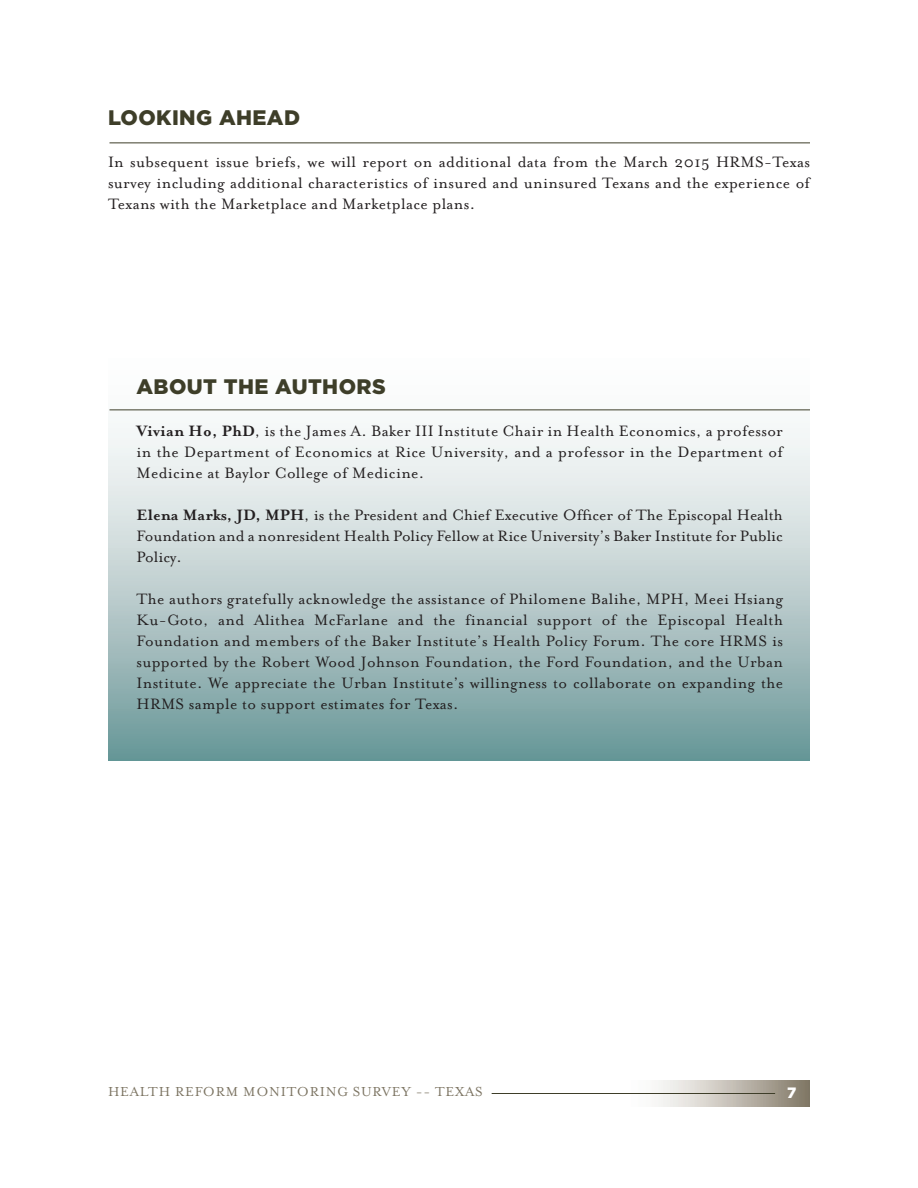
<style>
.page{position:relative;width:918px;height:1188px;background:#fff}
.page>*{position:absolute;margin:0;border:0;box-sizing:border-box;transform-origin:0 0}
.t1{font:900 21px "Gotham";letter-spacing:.02em;color:#3e3e29}
.t2{font:17.25px/21px "Mrs Eaves Roman";letter-spacing:.02em;color:#231f20;text-align:justify}
.t3{font:15px "Mrs Eaves Roman";letter-spacing:.05em;color:#7c7462}
.t4{font:900 15px "Gotham";color:#fff}
.s1{font-family:"Mrs Eaves";font-weight:700}
</style>
<div class="page">
<div style="left:619px;top:1080px;width:191px;height:27px;background:linear-gradient(to right,#fff,#897f6e)"></div>
<hr style="left:492px;top:1093px;width:283px;height:1px;background:#3e3e29">
<hr style="left:110px;top:142px;width:700px;height:1px;background:#3e3e29">
<svg style="left:108px;top:409px;width:702px;height:351px;background:#bacdce"></svg>
<hr style="left:110px;top:410px;width:700px;height:1px;background:#3e3e29">
<p class="t1" style="left:108px;top:106px;width:194px">LOOKING AHEAD</p>
<p class="t2" style="left:108px;top:152px;width:704px">In subsequent issue briefs, we will report on additional data from the March 2015 HRMS-Texas survey including additional characteristics of insured and uninsured Texans and the experience of Texans with the Marketplace and Marketplace plans.</p>
<p class="t1" style="left:136px;top:374px;width:251px">ABOUT THE AUTHORS</p>
<p class="t2" style="left:136px;top:420px;width:648px"><span class="s1">Vivian Ho, PhD</span>, is the James A. Baker III Institute Chair in Health Economics, a professor in the Department of Economics at Rice University, and a professor in the Department of Medicine at Baylor College of Medicine.</p>
<p class="t2" style="left:136px;top:504px;width:648px"><span class="s1">Elena Marks, JD, MPH</span>, is the President and Chief Executive Officer of The Episcopal Health Foundation and a nonresident Health Policy Fellow at Rice University’s Baker Institute for Public Policy.</p>
<p class="t2" style="left:136px;top:588px;width:648px">The authors gratefully acknowledge the assistance of Philomene Balihe, MPH, Meei Hsiang Ku-Goto, and Alithea McFarlane and the financial support of the Episcopal Health Foundation and members of the Baker Institute’s Health Policy Forum. The core HRMS is supported by the Robert Wood Johnson Foundation, the Ford Foundation, and the Urban Institute. We appreciate the Urban Institute’s willingness to collaborate on expanding the HRMS sample to support estimates for Texas.</p>
<p class="t3" style="left:108px;top:1084px;width:376px">HEALTH REFORM MONITORING SURVEY -- TEXAS</p>
<p class="t4" style="left:787px;top:1084px;width:11px">7</p>
</div>
